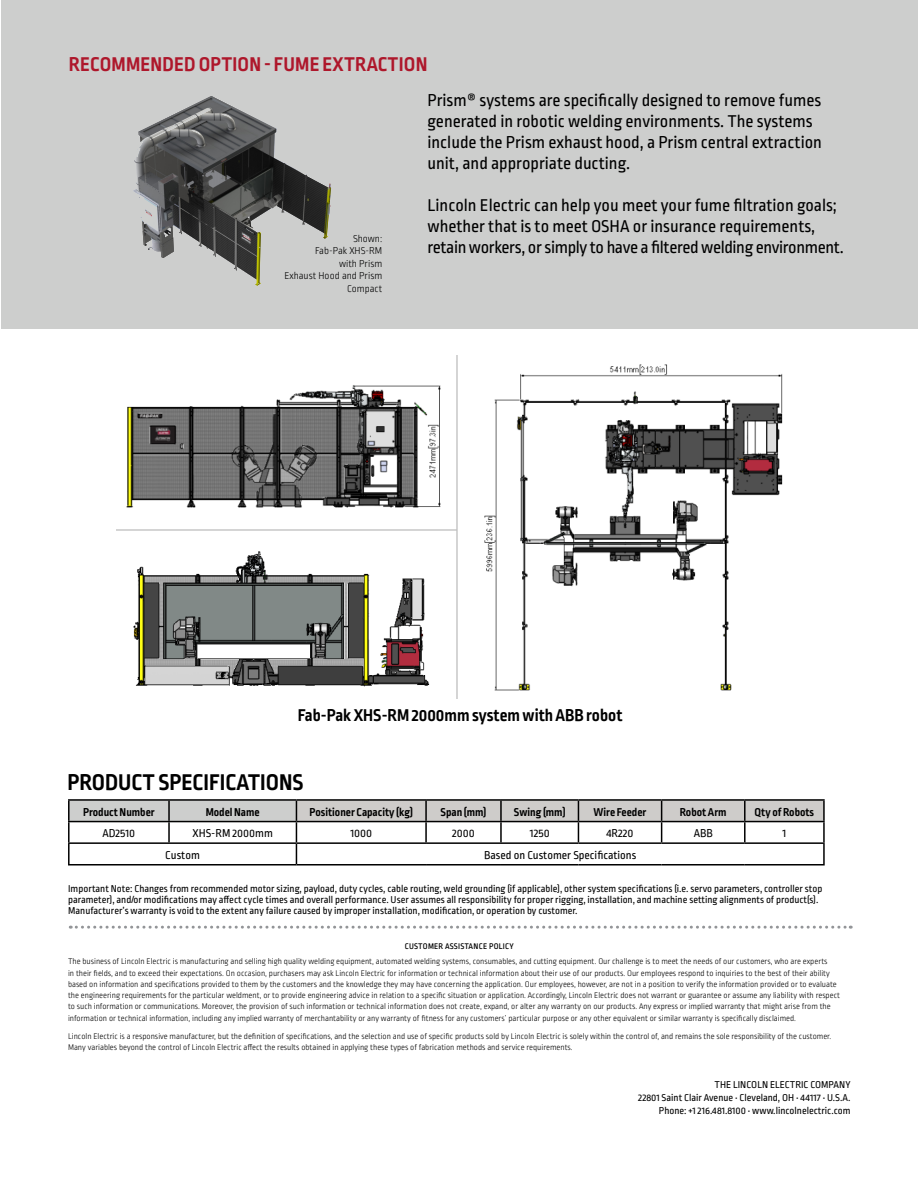
<style>
.page{position:relative;width:918px;height:1188px;background:#fff}
.page>*{position:absolute;margin:0;border:0;box-sizing:border-box;transform-origin:0 0}
.t1{font:700 24px "Ropa Sans Pro";color:#000}
.t2{font:700 21px "Ropa Sans Pro";letter-spacing:.01em;color:#ae172b}
.t3{font:18px/21px "Ropa Sans Pro";color:#000}
.t4{font:700 18px "Ropa Sans Pro";color:#000}
.t5{font:700 12px "Ropa Sans Pro";color:#000}
.t6{font:12px "Ropa Sans Pro";color:#000}
.t7{font:10.5px/11.2px "Ropa Sans Pro";color:#000}
.t8{font:300 10.5px "Ropa Sans Pro";color:#000}
.body{font:300 8.7px/11.2px "Ropa Sans Pro";color:#000}
.body-2{font:500 8.7px "Ropa Sans Pro";letter-spacing:.03em;color:#000}
</style>
<div class="page">
<svg style="left:70px;top:926px;width:781px;height:3px"></svg>
<hr style="left:68px;top:799px;width:101px;height:2px;background:#000">
<hr style="left:68px;top:801px;width:2px;height:20px;background:#000">
<hr style="left:169px;top:799px;width:127px;height:2px;background:#000">
<hr style="left:296px;top:799px;width:130px;height:2px;background:#000">
<hr style="left:426px;top:799px;width:75px;height:2px;background:#000">
<hr style="left:501px;top:799px;width:77px;height:2px;background:#000">
<hr style="left:578px;top:799px;width:84px;height:2px;background:#000">
<hr style="left:662px;top:799px;width:83px;height:2px;background:#000">
<hr style="left:745px;top:799px;width:80px;height:2px;background:#000">
<hr style="left:823px;top:801px;width:2px;height:20px;background:#000">
<hr style="left:68px;top:821px;width:101px;height:1px;background:#000">
<hr style="left:68px;top:822px;width:2px;height:20px;background:#000">
<hr style="left:745px;top:821px;width:80px;height:1px;background:#000">
<hr style="left:823px;top:822px;width:2px;height:20px;background:#000">
<hr style="left:68px;top:842px;width:101px;height:2px;background:#000">
<hr style="left:68px;top:844px;width:2px;height:20px;background:#000">
<svg style="left:69px;top:800px;width:755px;height:64px"></svg>
<hr style="left:426px;top:842px;width:75px;height:2px;background:#000">
<hr style="left:501px;top:842px;width:77px;height:2px;background:#000">
<hr style="left:578px;top:842px;width:84px;height:2px;background:#000">
<hr style="left:662px;top:842px;width:83px;height:2px;background:#000">
<hr style="left:745px;top:842px;width:80px;height:2px;background:#000">
<hr style="left:823px;top:844px;width:2px;height:20px;background:#000">
<hr style="left:68px;top:864px;width:101px;height:2px;background:#000">
<hr style="left:169px;top:864px;width:127px;height:2px;background:#000">
<hr style="left:296px;top:864px;width:130px;height:2px;background:#000">
<hr style="left:426px;top:864px;width:75px;height:2px;background:#000">
<hr style="left:501px;top:864px;width:77px;height:2px;background:#000">
<hr style="left:578px;top:864px;width:84px;height:2px;background:#000">
<hr style="left:662px;top:864px;width:83px;height:2px;background:#000">
<hr style="left:745px;top:864px;width:80px;height:2px;background:#000">
<img style="left:116px;top:356px;width:667px;height:343px">
<div style="left:1px;top:0;width:917px;height:328px;background:#cdcecd"></div>
<img style="left:133px;top:96px;width:198px;height:190px">
<p class="t2" style="left:69px;top:52px;width:360px">RECOMMENDED OPTION - FUME EXTRACTION</p>
<p class="t8" style="left:353px;top:233px;width:31px">Shown:</p>
<p class="t8" style="left:315px;top:245px;width:69px">Fab-Pak XHS-RM</p>
<p class="t8" style="left:339px;top:258px;width:45px">with Prism</p>
<p class="t8" style="left:285px;top:271px;width:99px">Exhaust Hood and Prism</p>
<p class="t8" style="left:347px;top:283px;width:37px">Compact</p>
<p class="t3" style="left:428px;top:91px;width:396px">Prism® systems are specifically designed to remove fumes generated in robotic welding environments. The systems include the Prism exhaust hood, a Prism central extraction unit, and appropriate ducting.</p>
<p class="t3" style="left:428px;top:196px;width:418px">Lincoln Electric can help you meet your fume filtration goals; whether that is to meet OSHA or insurance requirements, retain workers, or simply to have a filtered welding environment.</p>
<p class="t4" style="left:298px;top:705px;width:326px">Fab-Pak XHS-RM 2000mm system with ABB robot</p>
<p class="t1" style="left:68px;top:769px;width:237px">PRODUCT SPECIFICATIONS</p>
<p class="t5" style="left:83px;top:805px;width:73px">Product Number</p>
<p class="t5" style="left:206px;top:805px;width:55px">Model Name</p>
<p class="t5" style="left:310px;top:805px;width:105px">Positioner Capacity (kg)</p>
<p class="t5" style="left:441px;top:805px;width:47px">Span (mm)</p>
<p class="t5" style="left:514px;top:805px;width:53px">Swing (mm)</p>
<p class="t5" style="left:594px;top:805px;width:54px">Wire Feeder</p>
<p class="t5" style="left:680px;top:805px;width:48px">Robot Arm</p>
<p class="t5" style="left:755px;top:805px;width:61px">Qty of Robots</p>
<p class="t6" style="left:103px;top:827px;width:34px">AD2510</p>
<p class="t6" style="left:192px;top:827px;width:82px">XHS-RM 2000mm</p>
<p class="t6" style="left:350px;top:827px;width:23px">1000</p>
<p class="t6" style="left:452px;top:827px;width:24px">2000</p>
<p class="t6" style="left:530px;top:827px;width:21px">1250</p>
<p class="t6" style="left:607px;top:827px;width:29px">4R220</p>
<p class="t6" style="left:694px;top:827px;width:21px">ABB</p>
<p class="t6" style="left:782px;top:827px;width:5px">1</p>
<p class="t6" style="left:165px;top:848px;width:36px">Custom</p>
<p class="t6" style="left:484px;top:848px;width:154px">Based on Customer Specifications</p>
<p class="t7" style="left:68px;top:883px;width:756px">Important Note: Changes from recommended motor sizing, payload, duty cycles, cable routing, weld grounding (if applicable), other system specifications (i.e. servo parameters, controller stop parameter), and/or modifications may affect cycle times and overall performance. User assumes all responsibility for proper rigging, installation, and machine setting alignments of product(s).<br>Manufacturer’s warranty is void to the extent any failure caused by improper installation, modification, or operation by customer.</p>
<p class="body-2" style="left:405px;top:942px;width:111px">CUSTOMER ASSISTANCE POLICY</p>
<p class="body" style="left:68px;top:957px;width:774px">The business of Lincoln Electric is manufacturing and selling high quality welding equipment, automated welding systems, consumables, and cutting equipment. Our challenge is to meet the needs of our customers, who are experts<br>in their fields, and to exceed their expectations. On occasion, purchasers may ask Lincoln Electric for information or technical information about their use of our products. Our employees respond to inquiries to the best of their ability based on information and specifications provided to them by the customers and the knowledge they may have concerning the application. Our employees, however, are not in a position to verify the information provided or to evaluate the engineering requirements for the particular weldment, or to provide engineering advice in relation to a specific situation or application. Accordingly, Lincoln Electric does not warrant or guarantee or assume any liability with respect to such information or communications. Moreover, the provision of such information or technical information does not create, expand, or alter any warranty on our products. Any express or implied warranty that might arise from the information or technical information, including any implied warranty of merchantability or any warranty of fitness for any customers’ particular purpose or any other equivalent or similar warranty is specifically disclaimed.</p>
<p class="body" style="left:68px;top:1031px;width:765px">Lincoln Electric is a responsive manufacturer, but the definition of specifications, and the selection and use of specific products sold by Lincoln Electric is solely within the control of, and remains the sole responsibility of the customer.<br>Many variables beyond the control of Lincoln Electric affect the results obtained in applying these types of fabrication methods and service requirements.</p>
<p class="t7" style="left:715px;top:1080px;width:137px">THE LINCOLN ELECTRIC COMPANY</p>
<p class="t7" style="left:638px;top:1093px;width:214px">22801 Saint Clair Avenue • Cleveland, OH • 44117 • U.S.A.</p>
<p class="t7" style="left:659px;top:1105px;width:193px">Phone: +1 216.481.8100 • www.lincolnelectric.com</p>
</div>
